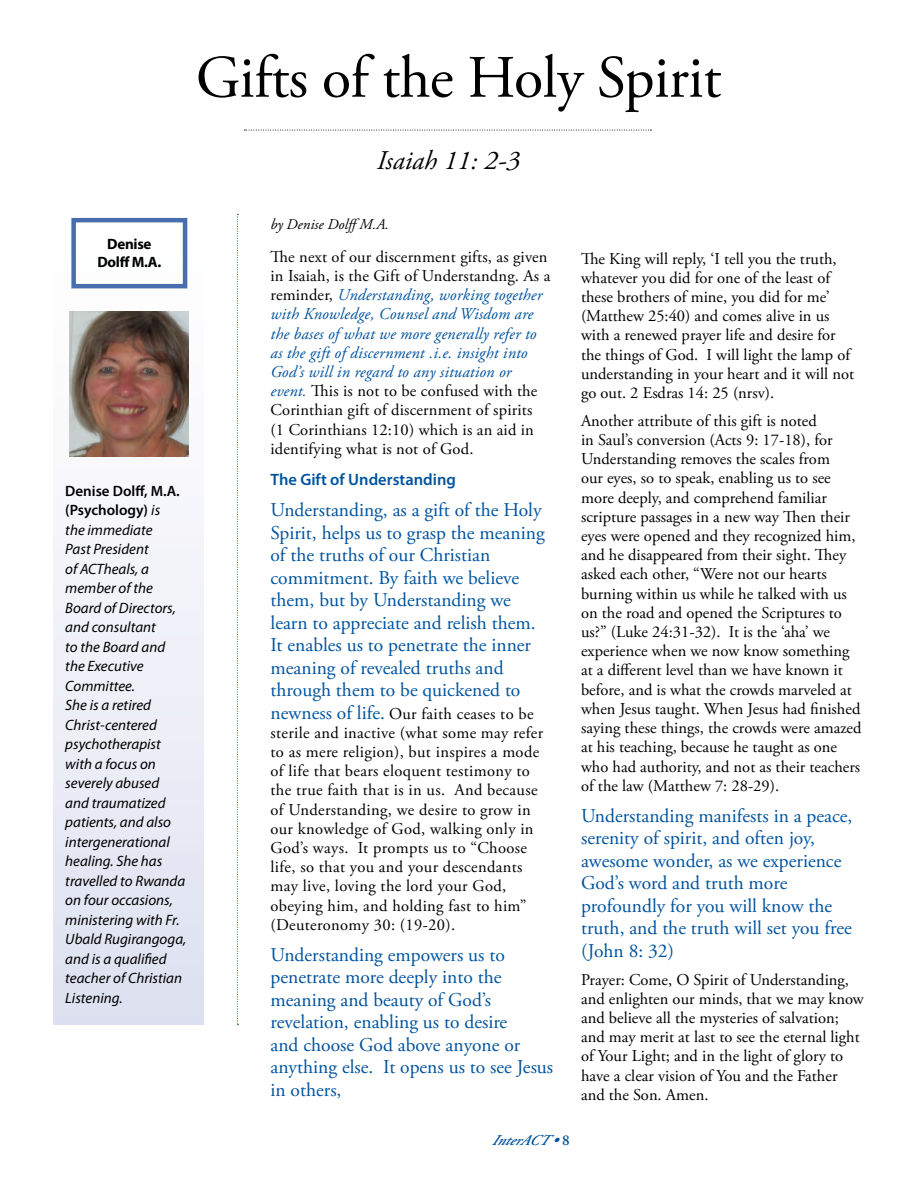
<style>
.page{position:relative;width:918px;height:1188px;background:#fff}
.page>*{position:absolute;margin:0;border:0;box-sizing:border-box;transform-origin:0 0}
.t1{font:60px "Adobe Garamond Pro";letter-spacing:-.01em;color:#000}
.t2{font:italic 27px "Adobe Garamond Pro";color:#000}
.t3{font:19.5px/22.5px "Adobe Garamond Pro";color:#00539f}
.t4{font:16.5px/19.2px "Adobe Garamond Pro";color:#000}
.t5{font:16.5px/19.2px "Adobe Garamond Pro";letter-spacing:.02em;color:#000}
.t6{font:600 16.5px "Myriad Pro";color:#00539f}
.t7{font:italic 15px/19.5px "Myriad Pro";color:#000}
.t8{font:italic 15px "Adobe Garamond Pro";color:#000}
.t9{font:700 15px/18px "Myriad Pro";letter-spacing:-.02em;color:#000;text-align:center}
.t10{font:italic 600 15px "Adobe Garamond Pro";color:#00539f}
.s1{font-weight:600;font-style:normal}
.s2{font-style:italic;color:#00539f}
.s3{font-size:19.5px;color:#00539f}
.s4{font-style:inherit}
.s5{font-style:normal}
</style>
<div class="page">
<div style="left:53px;top:204px;width:151px;height:821px;background:linear-gradient(to bottom,#fffffe,#dfe2f1)"></div>
<div style="left:71px;top:218px;width:116px;height:70px;border:4px solid #496eb0"></div>
<img style="left:70px;top:312px;width:118px;height:145px">
<svg style="left:244px;top:130px;width:407px;height:1px"></svg>
<svg style="left:237px;top:214px;width:1px;height:811px"></svg>
<h1 class="t1" style="left:196px;top:42px;width:527px">Gifts of the Holy Spirit</h1>
<h2 class="t2" style="left:377px;top:144px;width:144px">Isaiah 11: 2-3</h2>
<p class="t9" style="left:97px;top:234px;width:65px">Denise<br>Dolff M.A.</p>
<p class="t7" style="left:65px;top:481px;width:123px"><span class="s1">Denise Dolff, M.A. (Psychology)</span> is<br>the immediate<br>Past President<br>of ACTheals, a member of the<br>Board of Directors, and consultant<br>to the Board and the Executive<br>Committee.<br>She is a retired<br>Christ-centered psychotherapist with a focus on severely abused and traumatized patients, and also intergenerational healing. She has travelled to Rwanda on four occasions, ministering with Fr.<br>Ubald Rugirangoga, and is a qualified teacher of Christian<br>Listening.</p>
<p class="t8" style="left:271px;top:215px;width:120px">by Denise DolffM.A.</p>
<p class="t4" style="left:271px;top:248px;width:281px">The next of our discernment gifts, as given in Isaiah, is the Gift of Understandng. As a reminder, <span class="s2">Understanding, working together with Knowledge, Counsel and Wisdom are the bases of what we more generally refer to as the gift of discernment .i.e. insight into God’s will in regard to any situation or event.</span> This is not to be confused with the Corinthian gift of discernment of spirits<br>(1 Corinthians 12:10) which is an aid in identifying what is not of God.</p>
<p class="t6" style="left:271px;top:469px;width:187px">The Gift of Understanding</p>
<p class="t3" style="left:271px;top:499px;width:276px">Understanding, as a gift of the Holy<br>Spirit, helps us to grasp the meaning of the truths of our Christian commitment. By faith we believe them, but by Understanding we learn to appreciate and relish them.<br>It enables us to penetrate the inner meaning of revealed truths and through them to be quickened to</p>
<p class="t5" style="left:271px;top:704px;width:274px"><span class="s3">newness of life.</span> Our faith ceases to be sterile and inactive (what some may refer to as mere religion), but inspires a mode of life that bears eloquent testimony to the true faith that is in us. And because of Understanding, we desire to grow in our knowledge of God, walking only in God’s ways. It prompts us to “Choose life, so that you and your descendants may live, loving the lord your God, obeying him, and holding fast to him” (Deuteronomy 30: (19-20).</p>
<p class="t3" style="left:271px;top:944px;width:284px">Understanding empowers us to penetrate more deeply into the meaning and beauty of God’s revelation, enabling us to desire<br>and choose God above anyone or anything else. It opens us to see Jesus in others,</p>
<p class="t4" style="left:581px;top:249px;width:275px">The King will reply, ‘I tell you the truth, whatever you did for one of the least of these brothers of mine, you did for me’ (Matthew 25:40) and comes alive in us with a renewed prayer life and desire for the things of God. I will light the lamp of understanding in your heart and it will not go out. 2 Esdras 14: 25 (nrsv).</p>
<p class="t4" style="left:581px;top:412px;width:282px">Another attribute of this gift is noted<br>in Saul’s conversion (Acts 9: 17-18), for Understanding removes the scales from<br>our eyes, so to speak, enabling us to see more deeply, and comprehend familiar scripture passages in a new way Then their eyes were opened and they recognized him, and he disappeared from their sight. They asked each other, “Were not our hearts burning within us while he talked with us on the road and opened the Scriptures to us?” (Luke 24:31-32). It is the ‘aha’ we experience when we now know something at a different level than we have known it before, and is what the crowds marveled at when Jesus taught. When Jesus had finished saying these things, the crowds were amazed at his teaching, because he taught as one who had authority, and not as their teachers of the law (Matthew 7: 28-29).</p>
<p class="t3" style="left:581px;top:805px;width:273px">Understanding manifests in a peace, serenity of spirit, and often joy, awesome wonder, as we experience<br>God’s word and truth more profoundly for you will know the truth, and the truth will set you free (John 8: 32)</p>
<p class="t4" style="left:581px;top:970px;width:284px">Prayer: Come, O Spirit of Understanding, and enlighten our minds, that we may know and believe all the mysteries of salvation; and may merit at last to see the eternal light of Your Light; and in the light of glory to have a clear vision of You and the Father and the Son. Amen.</p>
<p class="t10" style="left:492px;top:1131px;width:79px">InterACT<span class="s4">•</span><span class="s5">8</span></p>
</div>
